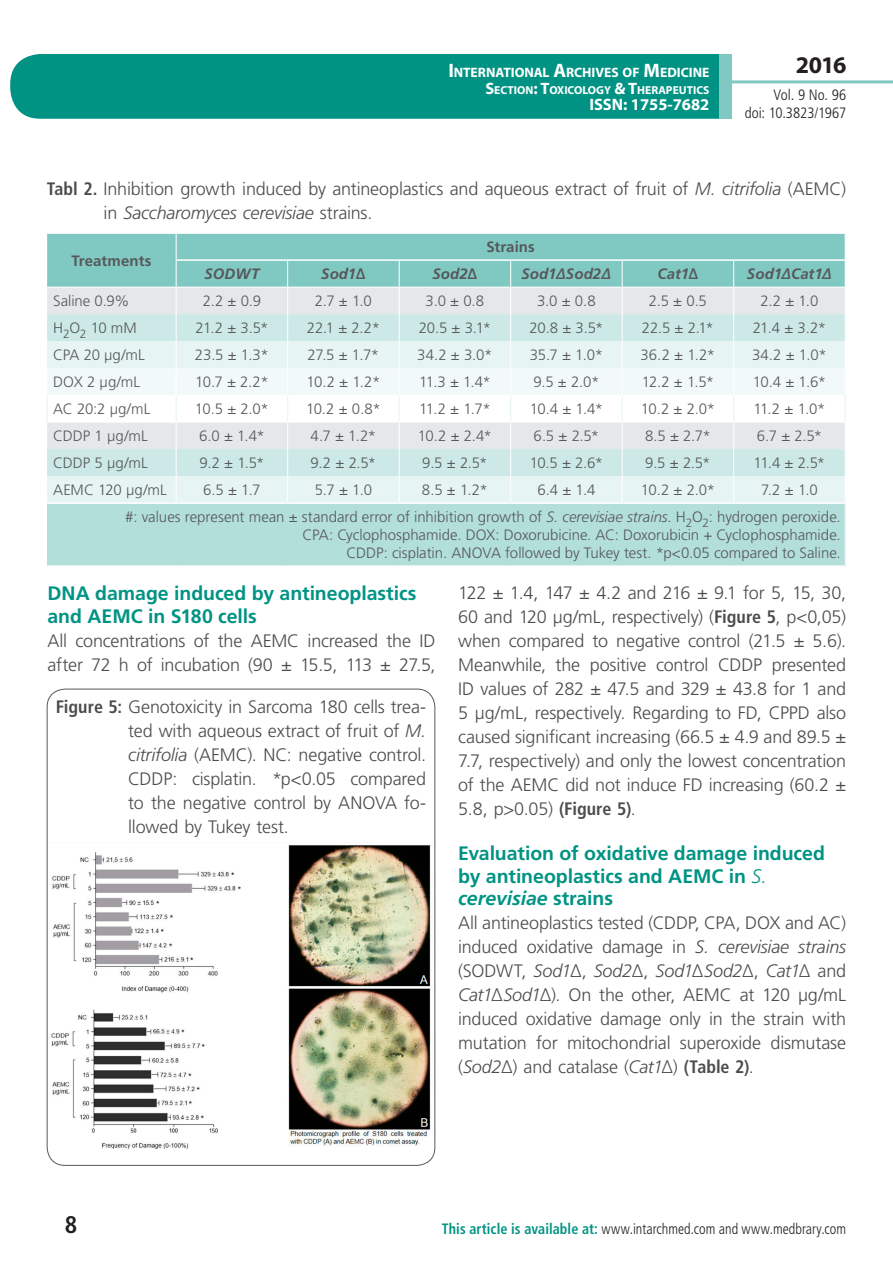
<style>
.page{position:relative;width:893px;height:1263px;background:#fff}
.page>*{position:absolute;margin:0;border:0;box-sizing:border-box;transform-origin:0 0}
.t1{font:700 24px "Myriad Pro";color:#231f20}
.t2{font:700 condensed 24px "Frutiger LT Std";color:#231f20}
.t3{font:700 19.5px/22.5px "Frutiger LT Std";letter-spacing:-.005em;color:#009384}
.t4{font:300 18px/24px "Frutiger LT Std";letter-spacing:-.01em;color:#4b4c4d;text-align:justify}
.t5{font:700 16.5px "Myriad Pro";color:#fff}
.t6{font:300 15px/27.3px "Frutiger LT Std";letter-spacing:-.005em;color:#57585a}
.t7{font:300 condensed 15px "Frutiger LT Std";letter-spacing:.005em;color:#231f20;scale:.94 1}
.t8{font:italic 700 15px "Frutiger LT Std";color:#57585a}
.t9{font:300 condensed 15px/18px "Frutiger LT Std";letter-spacing:.005em;color:#231f20;text-align:right}
.t10{font:700 15px "Frutiger LT Std";letter-spacing:.005em;color:#57585a}
.t11{font:700 13.65px "Myriad Pro";letter-spacing:-.005em;color:#fff}
.t12{font:700 11.55px "Myriad Pro";color:#fff}
.s1{font-size:19.5px}
.s2{font-size:16.5px}
.s3{font-weight:700;font-stretch:condensed}
.s4{font-style:italic}
.s5{font-style:normal}
.s6{font-weight:300;font-style:italic}
.s7{font-weight:700;color:#009384}
</style>
<div class="page">
<div style="left:10px;top:54px;width:775px;height:65px;background:#009384;border-radius:30px"></div>
<div style="left:732px;top:0;width:161px;height:157px;background:#fff"></div>
<hr style="left:730px;top:80px;width:163px;height:3px;background:#80c9c2">
<div style="left:719px;top:54px;width:13px;height:65px;background:#80c9c2"></div>
<img style="left:51px;top:845px;width:380px;height:304px">
<div style="left:47px;top:503px;width:798px;height:63px;background:#b3dfda"></div>
<hr style="left:47px;top:565px;width:129px;height:2px;background:#fff">
<hr style="left:176px;top:565px;width:112px;height:2px;background:#fff">
<hr style="left:288px;top:565px;width:111px;height:2px;background:#fff">
<hr style="left:399px;top:565px;width:112px;height:2px;background:#fff">
<hr style="left:511px;top:565px;width:111px;height:2px;background:#fff">
<hr style="left:622px;top:565px;width:112px;height:2px;background:#fff">
<hr style="left:734px;top:565px;width:112px;height:2px;background:#fff">
<svg style="left:47px;top:233px;width:799px;height:269px"></svg>
<hr style="left:47px;top:502px;width:129px;height:2px;background:#fff">
<hr style="left:176px;top:502px;width:112px;height:2px;background:#fff">
<hr style="left:288px;top:502px;width:111px;height:2px;background:#fff">
<hr style="left:399px;top:502px;width:112px;height:2px;background:#fff">
<hr style="left:511px;top:502px;width:111px;height:2px;background:#fff">
<hr style="left:622px;top:502px;width:112px;height:2px;background:#fff">
<hr style="left:734px;top:502px;width:111px;height:2px;background:#fff">
<p class="t11" style="left:448px;top:64px;width:263px"><span class="s1">I</span>NTERNATIONAL <span class="s1">A</span>RCHIVES OF <span class="s1">M</span>EDICINE</p>
<p class="t12" style="left:485px;top:82px;width:226px"><span class="s2">S</span>ECTION<span class="s2">: T</span>OXICOLOGY <span class="s2">&amp; T</span>HERAPEUTICS</p>
<p class="t5" style="left:589px;top:94px;width:122px">ISSN: 1755-7682</p>
<h1 class="t1" style="left:796px;top:49px;width:52px">2016</h1>
<p class="t9" style="left:745px;top:86px;width:103px">Vol. 9 No. 96<br>doi: 10.3823/1967</p>
<p class="t4" style="left:104px;top:177px;width:744px;text-indent:-57px"><span class="s3">Tabl 2.</span> Inhibition growth induced by antineoplastics and aqueous extract of fruit of <span class="s4">M. citrifolia</span> (AEMC) in <span class="s4">Saccharomyces cerevisiae</span> strains.</p>
<p class="t10" style="left:72px;top:252px;width:81px">Treatments</p>
<p class="t10" style="left:487px;top:238px;width:50px">Strains</p>
<p class="t8" style="left:204px;top:265px;width:57px">SODWT</p>
<p class="t8" style="left:321px;top:265px;width:46px">Sod1<span class="s5">∆</span></p>
<p class="t8" style="left:432px;top:265px;width:46px">Sod2<span class="s5">∆</span></p>
<p class="t8" style="left:522px;top:265px;width:91px">Sod1ΔSod2Δ</p>
<p class="t8" style="left:657px;top:265px;width:42px">Cat1<span class="s5">∆</span></p>
<p class="t8" style="left:747px;top:265px;width:86px">Sod1ΔCat1Δ</p>
<p class="t6" style="left:53px;top:288px;width:78px">Saline 0.9%</p>
<p class="t6" style="left:203px;top:288px;width:60px">2.2 ± 0.9</p>
<p class="t6" style="left:315px;top:288px;width:59px">2.7 ± 1.0</p>
<p class="t6" style="left:426px;top:288px;width:60px">3.0 ± 0.8</p>
<p class="t6" style="left:537px;top:288px;width:60px">3.0 ± 0.8</p>
<p class="t6" style="left:649px;top:288px;width:60px">2.5 ± 0.5</p>
<p class="t6" style="left:760px;top:288px;width:59px">2.2 ± 1.0</p>
<p class="t6" style="left:53px;top:315px;width:85px">H<sub>2</sub>O<sub>2</sub> 10 mM</p>
<p class="t6" style="left:195px;top:315px;width:74px">21.2 ± 3.5*</p>
<p class="t6" style="left:307px;top:315px;width:75px">22.1 ± 2.2*</p>
<p class="t6" style="left:419px;top:315px;width:74px">20.5 ± 3.1*</p>
<p class="t6" style="left:529px;top:315px;width:75px">20.8 ± 3.5*</p>
<p class="t6" style="left:642px;top:315px;width:74px">22.5 ± 2.1*</p>
<p class="t6" style="left:753px;top:315px;width:75px">21.4 ± 3.2*</p>
<p class="t6" style="left:53px;top:342px;width:93px">CPA 20 µg/mL</p>
<p class="t6" style="left:195px;top:342px;width:75px">23.5 ± 1.3*</p>
<p class="t6" style="left:308px;top:342px;width:73px">27.5 ± 1.7*</p>
<p class="t6" style="left:417px;top:342px;width:77px">34.2 ± 3.0*</p>
<p class="t6" style="left:530px;top:342px;width:75px">35.7 ± 1.0*</p>
<p class="t6" style="left:641px;top:342px;width:76px">36.2 ± 1.2*</p>
<p class="t6" style="left:752px;top:342px;width:76px">34.2 ± 1.0*</p>
<p class="t6" style="left:53px;top:369px;width:89px">DOX 2 µg/mL</p>
<p class="t6" style="left:195px;top:369px;width:75px">10.7 ± 2.2*</p>
<p class="t6" style="left:306px;top:369px;width:75px">10.2 ± 1.2*</p>
<p class="t6" style="left:419px;top:369px;width:73px">11.3 ± 1.4*</p>
<p class="t6" style="left:533px;top:369px;width:68px">9.5 ± 2.0*</p>
<p class="t6" style="left:642px;top:369px;width:74px">12.2 ± 1.5*</p>
<p class="t6" style="left:753px;top:369px;width:75px">10.4 ± 1.6*</p>
<p class="t6" style="left:53px;top:396px;width:99px">AC 20:2 µg/mL</p>
<p class="t6" style="left:195px;top:395px;width:75px">10.5 ± 2.0*</p>
<p class="t6" style="left:306px;top:395px;width:76px">10.2 ± 0.8*</p>
<p class="t6" style="left:419px;top:395px;width:73px">11.2 ± 1.7*</p>
<p class="t6" style="left:530px;top:395px;width:75px">10.4 ± 1.4*</p>
<p class="t6" style="left:641px;top:395px;width:76px">10.2 ± 2.0*</p>
<p class="t6" style="left:753px;top:395px;width:74px">11.2 ± 1.0*</p>
<p class="t6" style="left:53px;top:423px;width:96px">CDDP 1 µg/mL</p>
<p class="t6" style="left:199px;top:423px;width:67px">6.0 ± 1.4*</p>
<p class="t6" style="left:311px;top:423px;width:67px">4.7 ± 1.2*</p>
<p class="t6" style="left:418px;top:423px;width:76px">10.2 ± 2.4*</p>
<p class="t6" style="left:534px;top:423px;width:67px">6.5 ± 2.5*</p>
<p class="t6" style="left:645px;top:423px;width:67px">8.5 ± 2.7*</p>
<p class="t6" style="left:757px;top:423px;width:67px">6.7 ± 2.5*</p>
<p class="t6" style="left:53px;top:450px;width:96px">CDDP 5 µg/mL</p>
<p class="t6" style="left:199px;top:450px;width:67px">9.2 ± 1.5*</p>
<p class="t6" style="left:311px;top:450px;width:67px">9.2 ± 2.5*</p>
<p class="t6" style="left:422px;top:450px;width:67px">9.5 ± 2.5*</p>
<p class="t6" style="left:530px;top:450px;width:75px">10.5 ± 2.6*</p>
<p class="t6" style="left:645px;top:450px;width:67px">9.5 ± 2.5*</p>
<p class="t6" style="left:754px;top:450px;width:73px">11.4 ± 2.5*</p>
<p class="t6" style="left:53px;top:477px;width:115px">AEMC 120 µg/mL</p>
<p class="t6" style="left:203px;top:476px;width:59px">6.5 ± 1.7</p>
<p class="t6" style="left:315px;top:476px;width:59px">5.7 ± 1.0</p>
<p class="t6" style="left:422px;top:476px;width:68px">8.5 ± 1.2*</p>
<p class="t6" style="left:537px;top:476px;width:60px">6.4 ± 1.4</p>
<p class="t6" style="left:641px;top:476px;width:76px">10.2 ± 2.0*</p>
<p class="t6" style="left:125px;top:476px;width:717px;text-indent:636px">7.2 ± 1.0<br>#: values represent mean ± standard error of inhibition growth of <span class="s4">S. cerevisiae strains</span>. H<sub>2</sub>O<sub>2</sub>: hydrogen peroxide.</p>
<p class="t6" style="left:303px;top:526px;width:540px;line-height:18px;text-align:right">CPA: Cyclophosphamide. DOX: Doxorubicine. AC: Doxorubicin + Cyclophosphamide.<br>CDDP: cisplatin. ANOVA followed by Tukey test. *p&lt;0.05 compared to Saline.</p>
<p class="t3" style="left:48px;top:582px;width:370px">DNA damage induced by antineoplastics and AEMC in S180 cells</p>
<p class="t4" style="left:48px;top:629px;width:390px">All concentrations of the AEMC increased the ID after 72 h of incubation (90 ± 15.5, 113 ± 27.5,</p>
<p class="t4" style="left:128px;top:695px;width:299px;text-indent:-73px"><span class="s3">Figure 5:</span> Genotoxicity in Sarcoma 180 cells trea&shy;ted with aqueous extract of fruit of <span class="s4">M. citrifolia</span> (AEMC). NC: negative control.<br>CDDP: cisplatin. <span class="s4">*</span>p&lt;0.05 compared to the negative control by ANOVA fo&shy;llowed by Tukey test.</p>
<p class="t4" style="left:458px;top:581px;width:390px">122 ± 1.4, 147 ± 4.2 and 216 ± 9.1 for 5, 15, 30, 60 and 120 µg/mL, respectively) (<span class="s3">Figure 5</span>, p&lt;0,05) when compared to negative control (21.5 ± 5.6).<br>Meanwhile, the positive control CDDP presented ID values of 282 ± 47.5 and 329 ± 43.8 for 1 and 5 µg/mL, respectively. Regarding to FD, CPPD also caused significant increasing (66.5 ± 4.9 and 89.5 ± 7.7, respectively) and only the lowest concentration of the AEMC did not induce FD increasing (60.2 ± 5.8, p&gt;0.05) <span class="s3">(Figure 5)</span>.</p>
<p class="t3" style="left:458px;top:842px;width:368px">Evaluation of oxidative damage induced by antineoplastics and AEMC in <span class="s6">S. </span><span class="s4">cerevisiae</span> strains</p>
<p class="t4" style="left:458px;top:911px;width:390px">All antineoplastics tested (CDDP, CPA, DOX and AC) induced oxidative damage in <span class="s4">S. cerevisiae strains </span>(SODWT, <span class="s4">Sod1</span>∆, <span class="s4">Sod2</span>∆, <span class="s4">Sod1</span>∆<span class="s4">Sod2</span>∆, <span class="s4">Cat1</span>∆ and <span class="s4">Cat1</span>∆<span class="s4">Sod1</span>∆). On the other, AEMC at 120 µg/mL induced oxidative damage only in the strain with mutation for mitochondrial superoxide dismutase (<span class="s4">Sod2</span>∆) and catalase (<span class="s4">Cat1</span>∆) <span class="s3">(Table 2)</span>.</p>
<h1 class="t2" style="left:65px;top:1210px;width:14px">8</h1>
<p class="t7" style="left:442px;top:1220px;width:432px"><span class="s7">This article is available at:</span> www.intarchmed.com and www.medbrary.com</p>
</div>
